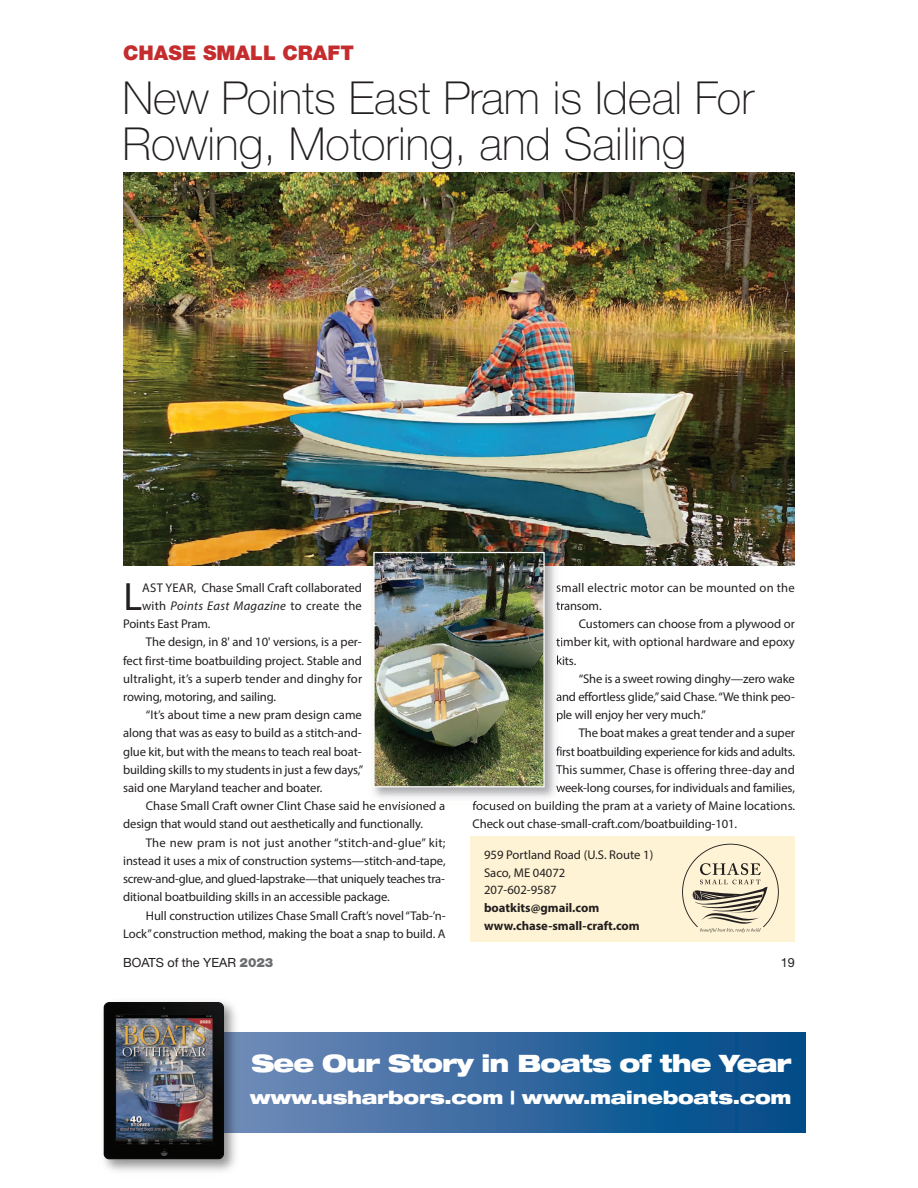
<style>
.page{position:relative;width:918px;height:1188px;background:#fff}
.page>*{position:absolute;margin:0;border:0;box-sizing:border-box;transform-origin:0 0}
.t1{font:100 45.6px/45.6px "Helvetica Neue";color:#231f20}
.t2{font:39.6px "Myriad Pro";color:#231f20}
.t3{font:900 expanded 24px "Helvetica Neue";letter-spacing:-.04em;color:#fff}
.t4{font:900 20.25px "Helvetica Neue";color:#c42c2e}
.t5{font:900 expanded 18px "Helvetica Neue";letter-spacing:-.015em;color:#fff}
.t6{font:12.6px/17.7px "Myriad Pro";letter-spacing:-.01em;color:#231f20}
.t7{font:12.6px "Myriad Pro";letter-spacing:.015em;color:#231f20}
.t8{font:12.6px "Myriad Pro";letter-spacing:.01em;color:#231f20}
.t9{font:italic 12.6px "Myriad Pro";letter-spacing:.025em;color:#231f20}
.t10{font:12.6px "Helvetica Neue";color:#231f20}
.s1{font-style:normal}
.s2{font-weight:700}
.s3{font-weight:900;color:#6c6d70}
</style>
<div class="page">
<svg style="left:243px;top:1033px;width:563px;height:99px;background:#31689e"></svg>
<div style="left:470px;top:837px;width:325px;height:105px;background:#fef3d4"></div>
<img style="left:123px;top:173px;width:672px;height:393px">
<svg style="left:682px;top:844px;width:97px;height:89px"></svg>
<img style="left:368px;top:546px;width:193px;height:258px">
<svg style="left:557px;top:585px;width:4px;height:7px"></svg>
<svg style="left:556px;top:602px;width:5px;height:8px"></svg>
<svg style="left:556px;top:638px;width:5px;height:9px"></svg>
<svg style="left:557px;top:656px;width:4px;height:9px"></svg>
<svg style="left:557px;top:694px;width:4px;height:7px"></svg>
<svg style="left:557px;top:713px;width:4px;height:9px"></svg>
<svg style="left:556px;top:746px;width:5px;height:10px"></svg>
<svg style="left:556px;top:765px;width:5px;height:9px"></svg>
<svg style="left:556px;top:786px;width:5px;height:6px"></svg>
<img style="left:473px;top:801px;width:88px;height:3px">
<img style="left:375px;top:554px;width:168px;height:231px">
<div style="left:373px;top:552px;width:172px;height:235px;border:1px solid #fff"></div>
<img style="left:103px;top:1001px;width:140px;height:170px">
<img style="left:104px;top:1002px;width:120px;height:158px;border-radius:6px">
<p class="t4" style="left:123px;top:46px;width:232px">CHASE SMALL CRAFT</p>
<p class="t1" style="left:122px;top:79px;width:633px">New Points East Pram is Ideal For<br>Rowing, Motoring, and Sailing</p>
<p class="t2" style="left:124px;top:582px;width:20px">L</p>
<p class="t6" style="left:142px;top:580px;width:221px">AST YEAR, Chase Small Craft collaborated</p>
<p class="t9" style="left:142px;top:598px;width:221px"><span class="s1">with</span> Points East Magazine <span class="s1">to create the</span></p>
<p class="t6" style="left:123px;top:616px;width:89px">Points East Pram.</p>
<p class="t6" style="left:146px;top:634px;width:217px">The design, in 8' and 10' versions, is a per-</p>
<p class="t6" style="left:123px;top:653px;width:240px">fect first-time boatbuilding project. Stable and</p>
<p class="t8" style="left:123px;top:674px;width:241px">ultralight, it’s a superb tender and dinghy for</p>
<p class="t6" style="left:123px;top:689px;width:155px">rowing, motoring, and sailing.</p>
<p class="t6" style="left:146px;top:707px;width:218px">“It’s about time a new pram design came</p>
<p class="t6" style="left:123px;top:725px;width:240px">along that was as easy to build as a stitch-and-</p>
<p class="t6" style="left:123px;top:744px;width:240px">glue kit, but with the means to teach real boat-</p>
<p class="t6" style="left:123px;top:762px;width:242px">building skills to my students in just a few days,”</p>
<p class="t6" style="left:123px;top:780px;width:201px">said one Maryland teacher and boater.</p>
<p class="t6" style="left:146px;top:798px;width:301px">Chase Small Craft owner Clint Chase said he envisioned a</p>
<p class="t6" style="left:123px;top:816px;width:301px">design that would stand out aesthetically and functionally.</p>
<p class="t7" style="left:146px;top:838px;width:301px">The new pram is not just another “stitch-and-glue” kit;</p>
<p class="t6" style="left:123px;top:853px;width:324px">instead it uses a mix of construction systems—stitch-and-tape,</p>
<p class="t6" style="left:123px;top:871px;width:324px">screw-and-glue, and glued-lapstrake—that uniquely teaches tra-</p>
<p class="t6" style="left:123px;top:889px;width:268px">ditional boatbuilding skills in an accessible package.</p>
<p class="t6" style="left:146px;top:908px;width:301px">Hull construction utilizes Chase Small Craft’s novel “Tab-’n-</p>
<p class="t6" style="left:123px;top:926px;width:324px">Lock” construction method, making the boat a snap to build. A</p>
<p class="t7" style="left:556px;top:583px;width:240px">small electric motor can be mounted on the</p>
<p class="t6" style="left:556px;top:598px;width:47px">transom.</p>
<p class="t6" style="left:579px;top:616px;width:218px">Customers can choose from a plywood or</p>
<p class="t6" style="left:556px;top:634px;width:240px">timber kit, with optional hardware and epoxy</p>
<p class="t6" style="left:556px;top:653px;width:22px">kits.</p>
<p class="t6" style="left:579px;top:671px;width:218px">“She is a sweet rowing dinghy—zero wake</p>
<p class="t6" style="left:556px;top:689px;width:240px">and effortless glide,” said Chase. “We think peo-</p>
<p class="t6" style="left:556px;top:707px;width:151px">ple will enjoy her very much.”</p>
<p class="t6" style="left:579px;top:725px;width:218px">The boat makes a great tender and a super</p>
<p class="t6" style="left:556px;top:744px;width:240px">first boatbuilding experience for kids and adults.</p>
<p class="t6" style="left:556px;top:762px;width:240px">This summer, Chase is offering three-day and</p>
<p class="t6" style="left:556px;top:780px;width:240px">week-long courses, for individuals and families,</p>
<p class="t6" style="left:473px;top:798px;width:324px">focused on building the pram at a variety of Maine locations.</p>
<p class="t6" style="left:473px;top:816px;width:266px">Check out chase-small-craft.com/boatbuilding-101.</p>
<p class="t6" style="left:484px;top:847px;width:171px">959 Portland Road (U.S. Route 1)<br>Saco, ME 04072<br>207-602-9587 <span class="s2">boatkits@gmail.com www.chase-small-craft.com</span></p>
<p class="t10" style="left:123px;top:958px;width:152px">BOATS of the YEAR <span class="s3">2023</span></p>
<p class="t10" style="left:781px;top:958px;width:16px">19</p>
<p class="t3" style="left:252px;top:1054px;width:542px">See Our Story in Boats of the Year</p>
<p class="t5" style="left:250px;top:1090px;width:543px">www.usharbors.com | www.maineboats.com</p>
</div>
